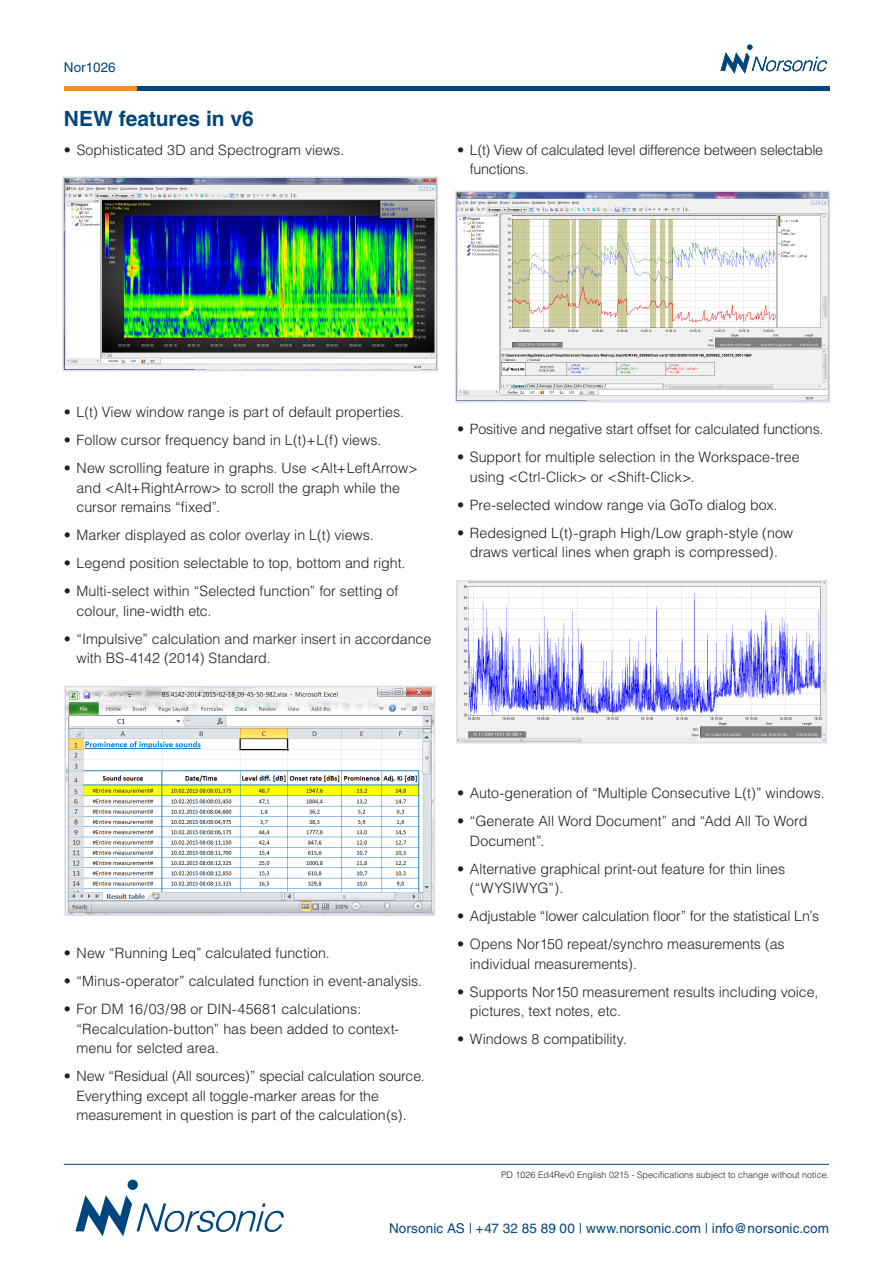
<style>
.page{position:relative;width:893px;height:1263px;background:#fff}
.page>*{position:absolute;margin:0;border:0;box-sizing:border-box;transform-origin:0 0}
.t1{font:700 21px "Helvetica";color:#00467e}
.t2{font:300 14.25px/19.5px "Helvetica";letter-spacing:-.005em;color:#231f20}
.t3{font:13.5px "Helvetica";letter-spacing:.01em;color:#00467e}
.t4{font:300 9px "Helvetica";color:#231f20}
</style>
<div class="page">
<div style="left:128px;top:1179px;width:10px;height:11px;background:#00467e;border-radius:50%"></div>
<svg style="left:75px;top:1195px;width:209px;height:41px"></svg>
<hr style="left:64px;top:1164px;width:765px;height:1px;background:#00467e">
<div style="left:64px;top:86px;width:75px;height:5px;background:#f4901d"></div>
<div style="left:137px;top:86px;width:692px;height:5px;background:#00467e"></div>
<svg style="left:720px;top:45px;width:107px;height:29px"></svg>
<img style="left:458px;top:194px;width:369px;height:205px">
<div style="left:455px;top:191px;width:375px;height:211px;border:2px solid #d9dfec"></div>
<img style="left:67px;top:689px;width:365px;height:224px">
<div style="left:64px;top:686px;width:371px;height:230px;border:2px solid #d9dfec"></div>
<img style="left:459px;top:583px;width:365px;height:157px">
<div style="left:456px;top:580px;width:371px;height:163px;border:2px solid #d9dfec"></div>
<img style="left:65px;top:179px;width:370px;height:189px">
<div style="left:62px;top:176px;width:376px;height:195px;border:2px solid #d9dfec"></div>
<p class="t3" style="left:64px;top:59px;width:53px">Nor1026</p>
<h1 class="t1" style="left:64px;top:105px;width:191px">NEW features in v6</h1>
<p class="t2" style="left:64px;top:140px;width:282px">• Sophisticated 3D and Spectrogram views.</p>
<p class="t2" style="left:470px;top:140px;width:355px;text-indent:-13px">• L(t) View of calculated level difference between selectable functions.</p>
<p class="t2" style="left:64px;top:402px;width:342px">• L(t) View window range is part of default properties.</p>
<p class="t2" style="left:64px;top:430px;width:319px">• Follow cursor frequency band in L(t)+L(f) views.</p>
<p class="t2" style="left:77px;top:458px;width:343px;text-indent:-13px">• New scrolling feature in graphs. Use &lt;Alt+LeftArrow&gt; and &lt;Alt+RightArrow&gt; to scroll the graph while the cursor remains “fixed”.</p>
<p class="t2" style="left:64px;top:525px;width:312px">• Marker displayed as color overlay in L(t) views.</p>
<p class="t2" style="left:64px;top:553px;width:343px">• Legend position selectable to top, bottom and right.</p>
<p class="t2" style="left:77px;top:581px;width:323px;text-indent:-13px">• Multi-select within “Selected function” for setting of colour, line-width etc.</p>
<p class="t2" style="left:77px;top:629px;width:356px;text-indent:-13px">• “Impulsive” calculation and marker insert in accordance with BS-4142 (2014) Standard.</p>
<p class="t2" style="left:457px;top:419px;width:368px">• Positive and negative start offset for calculated functions.</p>
<p class="t2" style="left:470px;top:447px;width:331px;text-indent:-13px">• Support for multiple selection in the Workspace-tree using &lt;Ctrl-Click&gt; or &lt;Shift-Click&gt;.</p>
<p class="t2" style="left:457px;top:495px;width:322px">• Pre-selected window range via GoTo dialog box.</p>
<p class="t2" style="left:457px;top:523px;width:337px;text-align:center">• Redesigned L(t)-graph High/Low graph-style (now draws vertical lines when graph is compressed).</p>
<p class="t2" style="left:64px;top:943px;width:268px">• New “Running Leq” calculated function.</p>
<p class="t2" style="left:64px;top:971px;width:360px">• “Minus-operator” calculated function in event-analysis.</p>
<p class="t2" style="left:77px;top:999px;width:324px;text-indent:-13px">• For DM 16/03/98 or DIN-45681 calculations: “Recalculation-button” has been added to context&shy;menu for selcted area.</p>
<p class="t2" style="left:77px;top:1066px;width:350px;text-indent:-13px">• New “Residual (All sources)” special calculation source.<br>Everything except all toggle-marker areas for the measurement in question is part of the calculation(s).</p>
<p class="t2" style="left:457px;top:783px;width:369px">• Auto-generation of “Multiple Consecutive L(t)” windows.</p>
<p class="t2" style="left:470px;top:811px;width:339px;text-indent:-13px">• “Generate All Word Document” and “Add All To Word<br>Document”.</p>
<p class="t2" style="left:470px;top:859px;width:317px;text-indent:-13px">• Alternative graphical print-out feature for thin lines (“WYSIWYG”).</p>
<p class="t2" style="left:457px;top:906px;width:364px">• Adjustable “lower calculation floor” for the statistical Ln’s</p>
<p class="t2" style="left:470px;top:934px;width:316px;text-indent:-13px">• Opens Nor150 repeat/synchro measurements (as individual measurements).</p>
<p class="t2" style="left:470px;top:982px;width:350px;text-indent:-13px">• Supports Nor150 measurement results including voice, pictures, text notes, etc.</p>
<p class="t2" style="left:457px;top:1029px;width:172px">• Windows 8 compatibility.</p>
<p class="t4" style="left:501px;top:1169px;width:330px">PD 1026 Ed4Rev0 English 0215 - Specifications subject to change without notice.</p>
<p class="t3" style="left:389px;top:1221px;width:442px">Norsonic AS | +47 32 85 89 00 | www.norsonic.com | info@norsonic.com</p>
</div>
